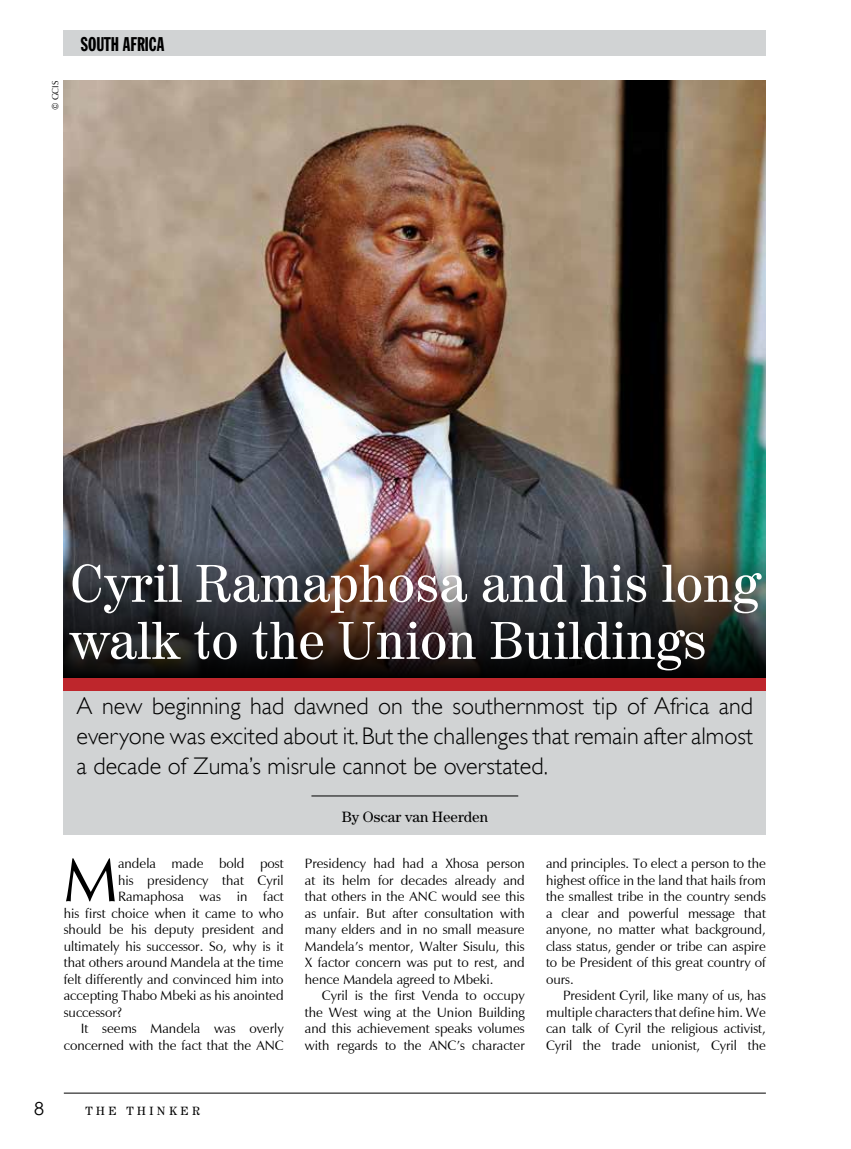
<style>
.page{position:relative;width:851px;height:1149px;background:#fff}
.page>*{position:absolute;margin:0;border:0;box-sizing:border-box;transform-origin:0 0}
.t1{font:61.8px "Zapf Humanist 601 BT";color:#000}
.t2{font:52.5px/57px "Century 725 BT";color:#fff}
.t3{font:300 24px/30px "Gill Sans";color:#000;text-align:justify}
.t4{font:19.5px "Franklin Gothic Extra Cond";color:#000}
.t5{font:18px "Century Gothic";color:#000}
.t6{font:15px "Century";color:#000}
.t7{font:13.5px/16.5px "Zapf Humanist 601 BT";color:#000;text-align:justify}
.t8{font:12px "Century";letter-spacing:.29em;color:#000}
.t9{font:9px "Zapf Humanist 601 BT";color:#000}
</style>
<div class="page">
<hr style="left:64px;top:1092px;width:701px;height:1px;background:#000">
<img style="left:64px;top:81px;width:701px;height:597px">
<div style="left:64px;top:30px;width:701px;height:25px;background:#d1d3d4"></div>
<div style="left:64px;top:684px;width:701px;height:150px;background:#d1d3d4"></div>
<div style="left:64px;top:678px;width:701px;height:13px;background:#be262c"></div>
<hr style="left:311px;top:795px;width:207px;height:1px;background:#000">
<p class="t9" style="left:50px;top:110px;width:31px;rotate:-90deg">© GCIS</p>
<h3 class="t4" style="left:81px;top:33px;width:85px">SOUTH AFRICA</h3>
<h2 class="t2" style="left:71px;top:554px;width:689px">Cyril Ramaphosa and his long walk to the Union Buildings</h2>
<h3 class="t3" style="left:77px;top:690px;width:678px">A new beginning had dawned on the southernmost tip of Africa and everyone was excited about it. But the challenges that remain after almost a decade of Zuma’s misrule cannot be overstated.</h3>
<p class="t6" style="left:341px;top:808px;width:148px">By Oscar van Heerden</p>
<h1 class="t1" style="left:64px;top:841px;width:56px">M</h1>
<p class="t7" style="left:118px;top:855px;width:167px">andela made bold post</p>
<p class="t7" style="left:118px;top:871px;width:167px">his presidency that Cyril</p>
<p class="t7" style="left:118px;top:888px;width:167px">Ramaphosa was in fact</p>
<p class="t7" style="left:64px;top:904px;width:221px">his first choice when it came to who</p>
<p class="t7" style="left:64px;top:921px;width:221px">should be his deputy president and</p>
<p class="t7" style="left:64px;top:937px;width:221px">ultimately his successor. So, why is it</p>
<p class="t7" style="left:64px;top:954px;width:221px">that others around Mandela at the time</p>
<p class="t7" style="left:64px;top:970px;width:221px">felt differently and convinced him into</p>
<p class="t7" style="left:64px;top:987px;width:221px">accepting Thabo Mbeki as his anointed</p>
<p class="t7" style="left:64px;top:1003px;width:60px">successor?</p>
<p class="t7" style="left:81px;top:1020px;width:204px">It seems Mandela was overly</p>
<p class="t7" style="left:64px;top:1036px;width:221px">concerned with the fact that the ANC</p>
<h3 class="t5" style="left:34px;top:1097px;width:11px">8</h3>
<p class="t8" style="left:85px;top:1103px;width:116px">THE THINKER</p>
<p class="t7" style="left:305px;top:855px;width:221px">Presidency had had a Xhosa person at its helm for decades already and that others in the ANC would see this as unfair. But after consultation with many elders and in no small measure Mandela’s mentor, Walter Sisulu, this X factor concern was put to rest, and hence Mandela agreed to Mbeki.</p>
<p class="t7" style="left:305px;top:987px;width:221px;text-indent:17px">Cyril is the first Venda to occupy the West wing at the Union Building and this achievement speaks volumes with regards to the ANC’s character</p>
<p class="t7" style="left:546px;top:855px;width:221px">and principles. To elect a person to the highest office in the land that hails from the smallest tribe in the country sends a clear and powerful message that anyone, no matter what background, class status, gender or tribe can aspire to be President of this great country of ours.</p>
<p class="t7" style="left:546px;top:987px;width:221px;text-indent:17px">President Cyril, like many of us, has multiple characters that define him. We can talk of Cyril the religious activist, Cyril the trade unionist, Cyril the</p>
</div>
